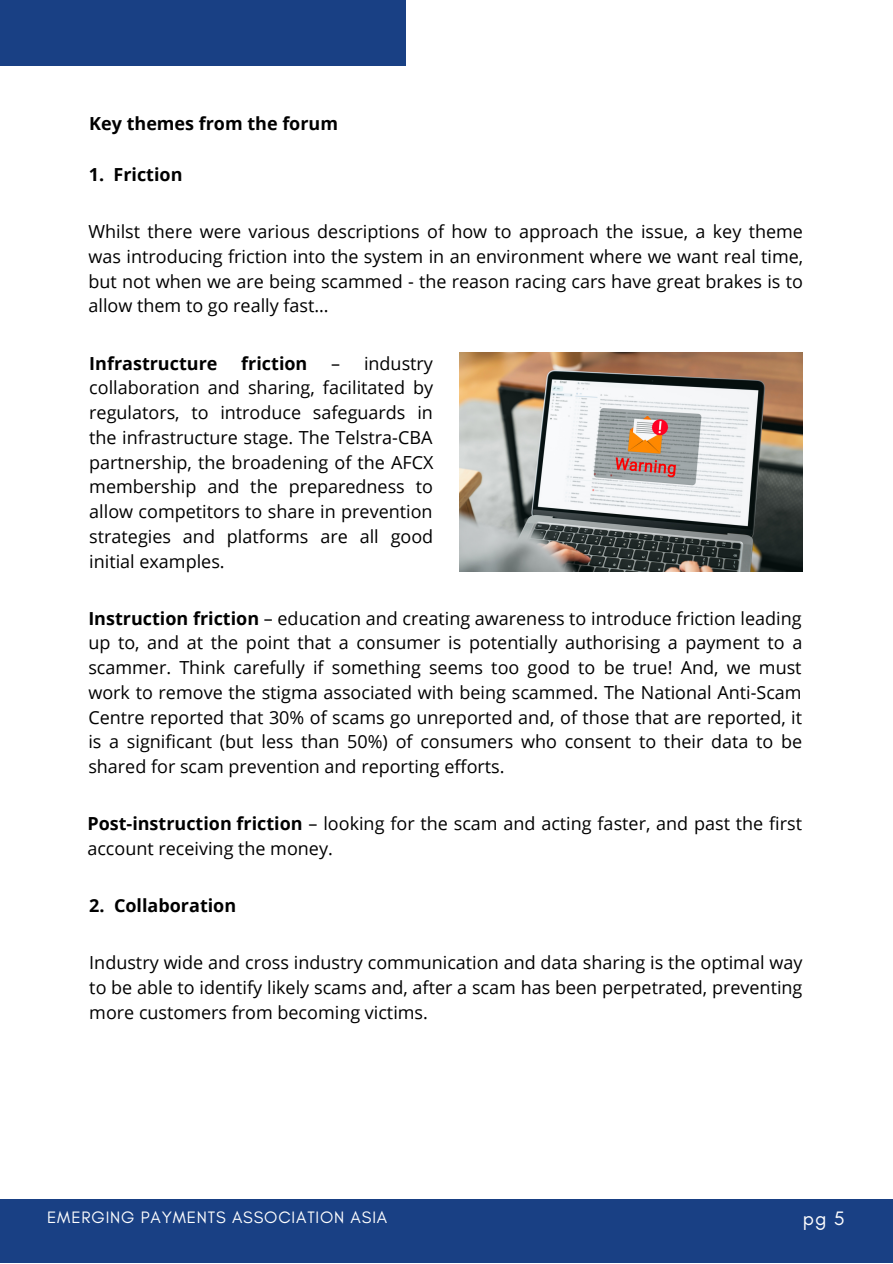
<style>
.page{position:relative;width:893px;height:1264px;background:#fff}
.page>*{position:absolute;margin:0;border:0;box-sizing:border-box;transform-origin:0 0}
.t1{font:19.8px "Glacial Indifference";color:#fff}
.t2{font:18px/24.8px "Open Sans";color:#000;text-align:justify}
.t3{font:700 18px "Open Sans";color:#000}
.t4{font:16.8px "Glacial Indifference";letter-spacing:.05em;color:#fff}
.s1{font-weight:700}
</style>
<div class="page">
<div style="left:0;top:1199px;width:892px;height:63px;background:#194084"></div>
<div style="left:0;top:0;width:406px;height:65px;background:#194084"></div>
<img style="left:459px;top:352px;width:343px;height:219px">
<p class="t3" style="left:89px;top:110px;width:250px">Key themes from the forum</p>
<p class="t3" style="left:89px;top:162px;width:95px">1. Friction</p>
<p class="t2" style="left:89px;top:219px;width:716px">Whilst there were various descriptions of how to approach the issue, a key theme was introducing friction into the system in an environment where we want real time, but not when we are being scammed - the reason racing cars have great brakes is to allow them to go really fast…</p>
<p class="t3" style="left:89px;top:350px;width:130px">Infrastructure</p>
<p class="t3" style="left:241px;top:350px;width:68px">friction</p>
<p class="t2" style="left:89px;top:350px;width:345px;text-indent:242px">– industry collaboration and sharing, facilitated by regulators, to introduce safeguards in the infrastructure stage. The Telstra-CBA partnership, the broadening of the AFCX membership and the preparedness to allow competitors to share in prevention strategies and platforms are all good initial examples.</p>
<p class="t2" style="left:88px;top:605px;width:715px"><span class="s1">Instruction friction</span> – education and creating awareness to introduce friction leading up to, and at the point that a consumer is potentially authorising a payment to a scammer. Think carefully if something seems too good to be true! And, we must work to remove the stigma associated with being scammed. The National Anti-Scam Centre reported that 30% of scams go unreported and, of those that are reported, it is a significant (but less than 50%) of consumers who consent to their data to be shared for scam prevention and reporting efforts.</p>
<p class="t2" style="left:87px;top:810px;width:716px"><span class="s1">Post-instruction friction</span> – looking for the scam and acting faster, and past the first account receiving the money.</p>
<p class="t3" style="left:89px;top:892px;width:148px">2. Collaboration</p>
<p class="t2" style="left:89px;top:949px;width:714px">Industry wide and cross industry communication and data sharing is the optimal way to be able to identify likely scams and, after a scam has been perpetrated, preventing more customers from becoming victims.</p>
<p class="t4" style="left:47px;top:1206px;width:341px">EMERGING PAYMENTS ASSOCIATION ASIA</p>
<p class="t1" style="left:802px;top:1205px;width:43px">pg 5</p>
</div>
